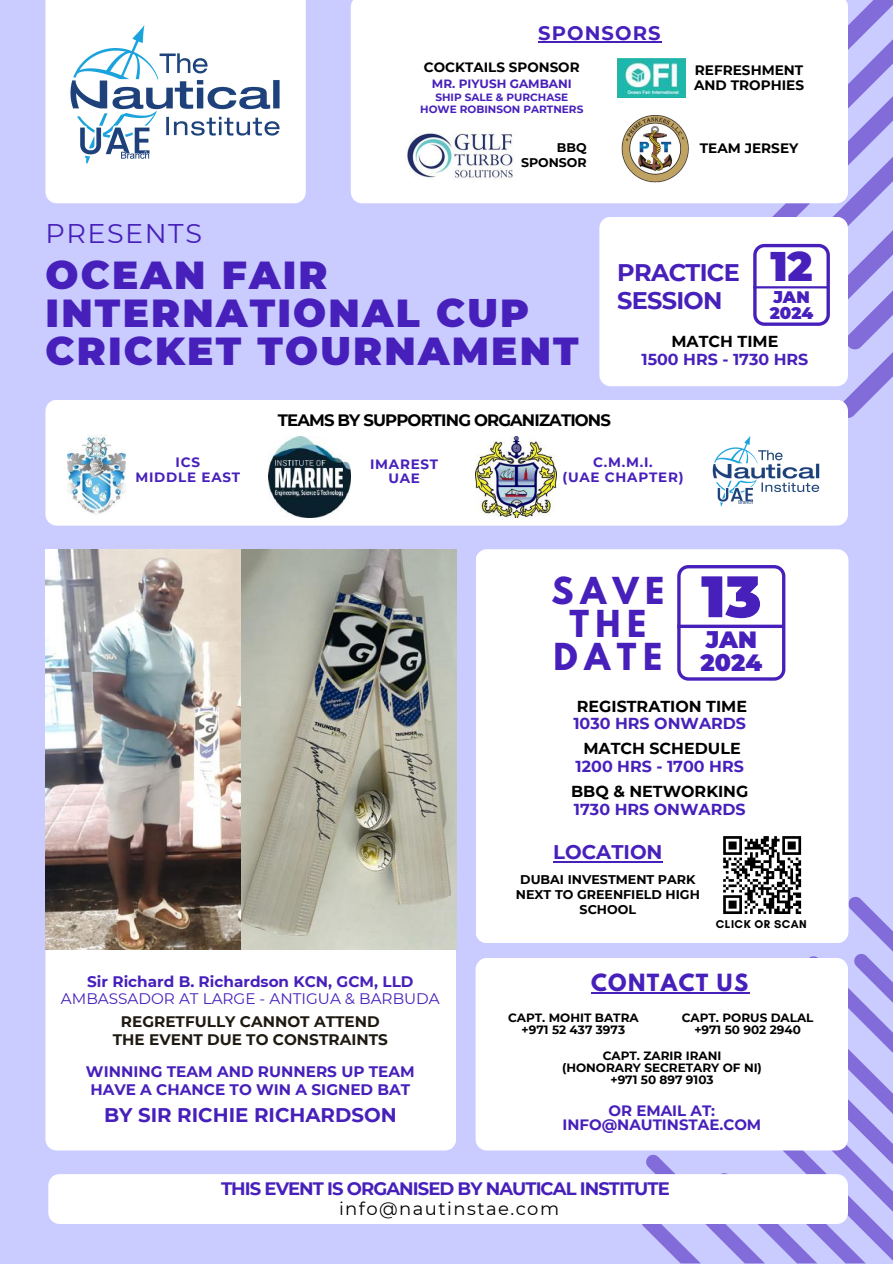
<style>
.page{position:relative;width:893px;height:1264px;background:#fff}
.page>*{position:absolute;margin:0;border:0;box-sizing:border-box;transform-origin:0 0}
.t1{font:900 58.35px "Montserrat";color:#4720bb}
.t2{font:900 41.4px "Montserrat";color:#4720bb}
.t3{font:900 39px/38.2px "Montserrat";letter-spacing:.055em;color:#4720bb}
.t4{font:700 32.85px/32.8px "League Spartan";letter-spacing:.2em;color:#4720bb;text-align:center}
.t5{font:27px "Montserrat";letter-spacing:.055em;color:#4720bb}
.t6{font:700 24px/28.2px "Montserrat";letter-spacing:-.03em;color:#4720bb}
.t7{font:900 23.4px/22.5px "Montserrat";color:#4720bb}
.t8{font:700 21px "League Spartan";letter-spacing:.065em;color:#4720bb}
.t9{font:700 19.8px "Montserrat";color:#4720bb}
.t10{font:700 19.65px "Montserrat";color:#4720bb}
.t11{font:700 19.5px "Montserrat";letter-spacing:.055em;color:#4720bb}
.t12{font:700 18px "Montserrat";letter-spacing:-.05em;color:#4720bb}
.t13{font:18px "Montserrat";letter-spacing:.08em;color:#000}
.t14{font:900 16.65px/15.9px "Montserrat";color:#4720bb}
.t15{font:700 16.5px "Montserrat";letter-spacing:-.05em;color:#000}
.t16{font:700 15.9px "Montserrat";color:#4720bb}
.t17{font:700 15.9px "Montserrat";color:#000}
.t18{font:700 15.3px/17.9px "Montserrat";color:#4720bb}
.t19{font:700 15.3px/17.9px "Montserrat";color:#1e1911;text-align:center}
.t20{font:15.3px "Montserrat";color:#4720bb}
.t21{font:700 15px/14.7px "Montserrat";color:#4720bb;text-align:center}
.t22{font:700 13.65px/14.2px "Montserrat";color:#000}
.t23{font:700 13.5px/14.7px "Montserrat";letter-spacing:.055em;color:#4720bb;text-align:center}
.t24{font:700 13.5px "Montserrat";color:#000}
.t25{font:700 12.6px/14.9px "Montserrat";color:#000;text-align:right}
.t26{font:700 12px/12px "Montserrat";color:#000;text-align:center}
.t27{font:700 12px "Montserrat";color:#4720bb}
.t28{font:700 11.55px "Glacial Indifference";letter-spacing:.04em;color:#000}
.t29{font:700 10.5px/12.5px "Montserrat";color:#4720bb;text-align:center}
</style>
<div class="page">
<div style="left:0;top:0;width:892px;height:1263px;background:#caccff"></div>
<div style="left:45px;top:0;width:261px;height:203px;background:#fff"></div>
<img style="left:68px;top:22px;width:215px;height:160px">
<div style="left:351px;top:0;width:239px;height:203px;background:#fff"></div>
<div style="left:45px;top:949px;width:411px;height:201px;background:#fff"></div>
<div style="left:45px;top:400px;width:802px;height:125px;background:#fff;border-radius:11px"></div>
<img style="left:475px;top:436px;width:81px;height:81px">
<img style="left:68px;top:434px;width:57px;height:80px">
<img style="left:268px;top:436px;width:82px;height:81px">
<img style="left:712px;top:436px;width:108px;height:71px">
<div style="left:475px;top:957px;width:372px;height:193px;background:#fff;border-radius:11px"></div>
<div style="left:476px;top:549px;width:372px;height:394px;background:#fff"></div>
<svg style="left:641px;top:834px;width:251px;height:429px"></svg>
<svg style="left:677px;top:565px;width:108px;height:115px;background:#ece8f8"></svg>
<svg style="left:677px;top:624px;width:107px;height:4px"></svg>
<div style="left:48px;top:1174px;width:799px;height:49px;background:#fff;border-radius:11px"></div>
<img style="left:405px;top:129px;width:110px;height:51px">
<img style="left:240px;top:549px;width:216px;height:400px">
<img style="left:45px;top:549px;width:195px;height:400px">
<hr style="left:538px;top:41px;width:123px;height:1px;background:#4720bb">
<hr style="left:591px;top:992px;width:158px;height:1px;background:#4720bb">
<hr style="left:553px;top:860px;width:109px;height:2px;background:#4720bb">
<svg style="left:590px;top:0;width:302px;height:418px"></svg>
<hr style="left:753px;top:286px;width:76px;height:2px;background:#4720bb">
<h3 class="t11" style="left:538px;top:21px;width:124px">SPONSORS</h3>
<p class="t24" style="left:424px;top:59px;width:157px">COCKTAILS SPONSOR</p>
<p class="t27" style="left:432px;top:76px;width:141px">MR. PIYUSH GAMBANI</p>
<p class="t29" style="left:420px;top:91px;width:165px">SHIP SALE &amp; PURCHASE<br>HOWE ROBINSON PARTNERS</p>
<p class="t22" style="left:694px;top:63px;width:111px">REFRESHMENT<br>AND TROPHIES</p>
<p class="t25" style="left:521px;top:141px;width:67px">BBQ<br>SPONSOR</p>
<p class="t22" style="left:699px;top:141px;width:100px">TEAM JERSEY</p>
<h3 class="t5" style="left:45px;top:217px;width:158px">PRESENTS</h3>
<h3 class="t3" style="left:45px;top:255px;width:534px">OCEAN FAIR<br>INTERNATIONAL CUP<br>CRICKET TOURNAMENT</h3>
<h2 class="t2" style="left:770px;top:241px;width:44px">12</h2>
<h3 class="t14" style="left:769px;top:289px;width:45px">JAN<br>2024</h3>
<h3 class="t17" style="left:671px;top:331px;width:108px">MATCH TIME</h3>
<h3 class="t16" style="left:641px;top:349px;width:168px">1500 HRS - 1730 HRS</h3>
<h3 class="t6" style="left:617px;top:258px;width:124px">PRACTICE<br>SESSION</h3>
<h3 class="t15" style="left:278px;top:410px;width:334px">TEAMS BY SUPPORTING ORGANIZATIONS</h3>
<p class="t23" style="left:562px;top:454px;width:123px">C.M.M.I.<br>(UAE CHAPTER)</p>
<p class="t23" style="left:135px;top:454px;width:106px">ICS<br>MIDDLE EAST</p>
<p class="t23" style="left:370px;top:456px;width:70px">IMAREST<br>UAE</p>
<h3 class="t4" style="left:551px;top:578px;width:114px">SAVE<br>THE<br>DATE</h3>
<h1 class="t1" style="left:701px;top:560px;width:62px">13</h1>
<h3 class="t7" style="left:700px;top:628px;width:63px">JAN<br>2024</h3>
<h3 class="t17" style="left:577px;top:696px;width:172px">REGISTRATION TIME</h3>
<h3 class="t16" style="left:573px;top:714px;width:174px">1030 HRS ONWARDS</h3>
<h3 class="t17" style="left:583px;top:739px;width:159px">MATCH SCHEDULE</h3>
<h3 class="t16" style="left:575px;top:757px;width:170px">1200 HRS - 1700 HRS</h3>
<h3 class="t17" style="left:571px;top:781px;width:179px">BBQ &amp; NETWORKING</h3>
<h3 class="t16" style="left:574px;top:799px;width:173px">1730 HRS ONWARDS</h3>
<p class="t18" style="left:87px;top:972px;width:328px">Sir Richard B. Richardson KCN, GCM, LLD</p>
<p class="t20" style="left:61px;top:989px;width:380px">AMBASSADOR AT LARGE - ANTIGUA &amp; BARBUDA</p>
<p class="t19" style="left:113px;top:1012px;width:276px">REGRETFULLY CANNOT ATTEND<br>THE EVENT DUE TO CONSTRAINTS</p>
<p class="t18" style="left:86px;top:1062px;width:330px">WINNING TEAM AND RUNNERS UP TEAM<br>HAVE A CHANCE TO WIN A SIGNED BAT</p>
<h3 class="t9" style="left:104px;top:1103px;width:294px">BY SIR RICHIE RICHARDSON</h3>
<h3 class="t10" style="left:553px;top:840px;width:111px">LOCATION</h3>
<p class="t25" style="left:516px;top:872px;width:185px;text-align:center">DUBAI INVESTMENT PARK<br>NEXT TO GREENFIELD HIGH<br>SCHOOL</p>
<p class="t28" style="left:715px;top:916px;width:92px">CLICK OR SCAN</p>
<h3 class="t8" style="left:591px;top:972px;width:158px">CONTACT US</h3>
<p class="t26" style="left:508px;top:1012px;width:132px">CAPT. MOHIT BATRA +971 52 437 3973</p>
<p class="t26" style="left:681px;top:1012px;width:133px">CAPT. PORUS DALAL +971 50 902 2940</p>
<p class="t26" style="left:562px;top:1049px;width:201px">CAPT. ZARIR IRANI (HONORARY SECRETARY OF NI) +971 50 897 9103</p>
<p class="t21" style="left:562px;top:1102px;width:200px">OR EMAIL AT:<br>INFO@NAUTINSTAE.COM</p>
<h3 class="t12" style="left:221px;top:1177px;width:450px">THIS EVENT IS ORGANISED BY NAUTICAL INSTITUTE</h3>
<h3 class="t13" style="left:339px;top:1197px;width:221px">info@nautinstae.com</h3>
</div>
